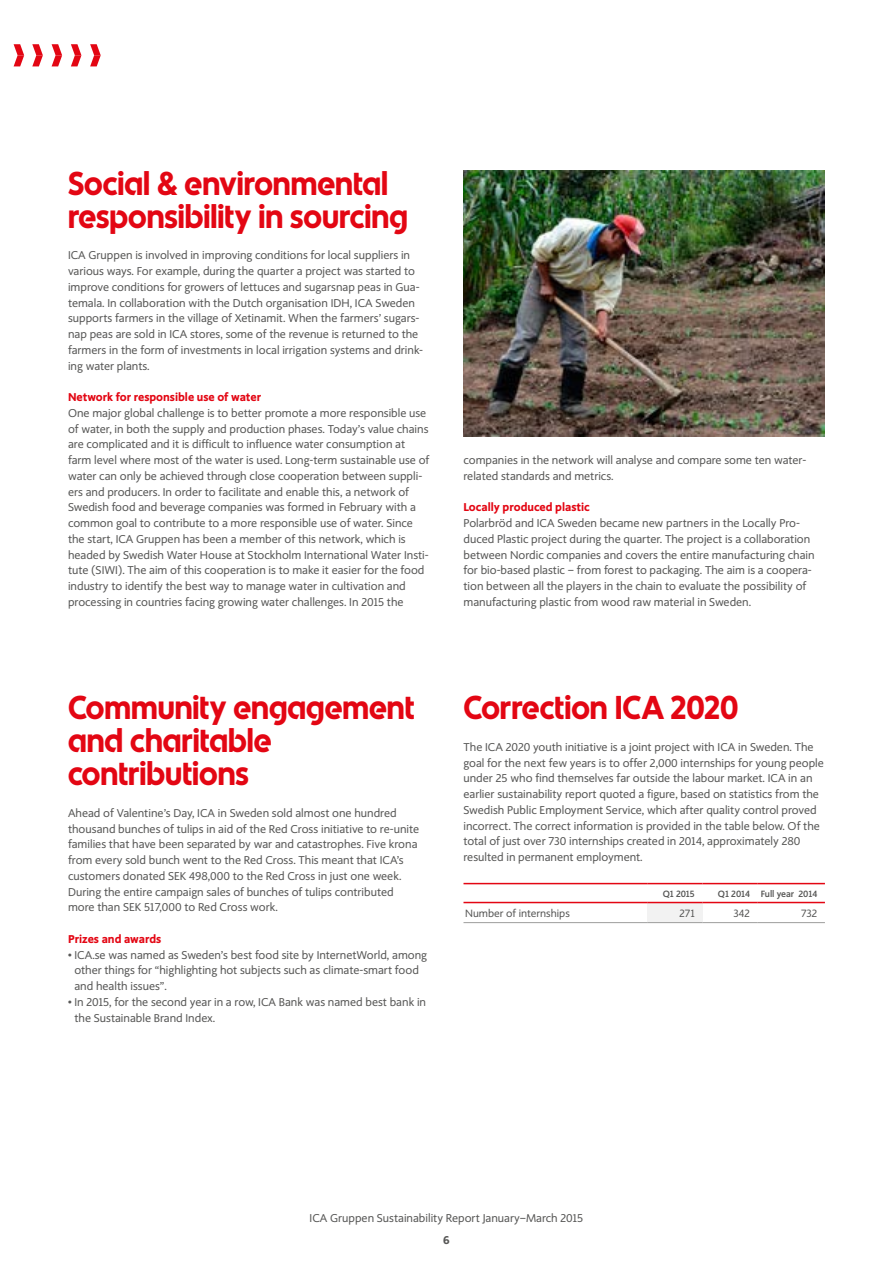
<style>
.page{position:relative;width:893px;height:1263px;background:#fff}
.page>*{position:absolute;margin:0;border:0;box-sizing:border-box;transform-origin:0 0}
.t1{font:700 33px/33px "ICA Rubrik";color:#e30613}
.t2{font:11.25px/15.8px "ICA Text";color:#575756}
.t3{font:900 11.25px "ICA Text";color:#e30613}
.t4{font:900 11.25px "ICA Text";color:#575756}
.t5{font:10.5px "ICA Text";color:#575756}
.t6{font:700 9px "ICA Text";color:#575756}
</style>
<div class="page">
<img style="left:463px;top:170px;width:361px;height:266px">
<div style="left:647px;top:902px;width:55px;height:21px;background:#f2f2f2"></div>
<hr style="left:463px;top:883px;width:184px;height:1px;background:#e30613">
<hr style="left:647px;top:883px;width:55px;height:1px;background:#e30613">
<hr style="left:702px;top:883px;width:56px;height:1px;background:#e30613">
<hr style="left:758px;top:883px;width:67px;height:1px;background:#e30613">
<hr style="left:463px;top:902px;width:184px;height:1px;background:#e30613">
<hr style="left:647px;top:902px;width:55px;height:1px;background:#e30613">
<hr style="left:702px;top:902px;width:56px;height:1px;background:#e30613">
<hr style="left:758px;top:902px;width:67px;height:1px;background:#e30613">
<hr style="left:463px;top:922px;width:184px;height:1px;background:#9d9d9c">
<hr style="left:647px;top:922px;width:55px;height:1px;background:#9d9d9c">
<hr style="left:702px;top:922px;width:56px;height:1px;background:#9d9d9c">
<hr style="left:758px;top:922px;width:67px;height:1px;background:#9d9d9c">
<svg style="left:32px;top:44px;width:11px;height:22px"></svg>
<svg style="left:14px;top:44px;width:10px;height:22px"></svg>
<svg style="left:52px;top:44px;width:10px;height:22px"></svg>
<svg style="left:71px;top:44px;width:10px;height:22px"></svg>
<svg style="left:90px;top:44px;width:11px;height:22px"></svg>
<h1 class="t1" style="left:68px;top:167px;width:341px">Social &amp; environmental responsibility in sourcing</h1>
<p class="t2" style="left:68px;top:248px;width:357px">ICA Gruppen is involved in improving conditions for local suppliers in various ways. For example, during the quarter a project was started to improve conditions for growers of lettuces and sugarsnap peas in Gua&shy;temala. In collaboration with the Dutch organisation IDH, ICA Sweden supports farmers in the village of Xetinamit. When the farmers’ sugars&shy;nap peas are sold in ICA stores, some of the revenue is returned to the farmers in the form of investments in local irrigation systems and drink&shy;ing water plants.</p>
<p class="t3" style="left:68px;top:390px;width:195px">Network for responsible use of water</p>
<p class="t2" style="left:68px;top:405px;width:363px">One major global challenge is to better promote a more responsible use of water, in both the supply and production phases. Today’s value chains are complicated and it is difficult to influence water consumption at farm level where most of the water is used. Long-term sustainable use of water can only be achieved through close cooperation between suppli&shy;ers and producers. In order to facilitate and enable this, a network of Swedish food and beverage companies was formed in February with a common goal to contribute to a more responsible use of water. Since the start, ICA Gruppen has been a member of this network, which is headed by Swedish Water House at Stockholm International Water Insti&shy;tute (SIWI). The aim of this cooperation is to make it easier for the food industry to identify the best way to manage water in cultivation and processing in countries facing growing water challenges. In 2015 the</p>
<p class="t2" style="left:463px;top:452px;width:344px">companies in the network will analyse and compare some ten water&shy;related standards and metrics.</p>
<p class="t3" style="left:463px;top:501px;width:128px">Locally produced plastic</p>
<p class="t2" style="left:463px;top:515px;width:353px">Polarbröd and ICA Sweden became new partners in the Locally Pro&shy;duced Plastic project during the quarter. The project is a collaboration between Nordic companies and covers the entire manufacturing chain for bio-based plastic – from forest to packaging. The aim is a coopera&shy;tion between all the players in the chain to evaluate the possibility of manufacturing plastic from wood raw material in Sweden.</p>
<h1 class="t1" style="left:68px;top:691px;width:348px">Community engagement and charitable contributions</h1>
<p class="t2" style="left:68px;top:805px;width:353px">Ahead of Valentine’s Day, ICA in Sweden sold almost one hundred thousand bunches of tulips in aid of the Red Cross initiative to re-unite families that have been separated by war and catastrophes. Five krona from every sold bunch went to the Red Cross. This meant that ICA’s customers donated SEK 498,000 to the Red Cross in just one week.<br>During the entire campaign sales of bunches of tulips contributed more than SEK 517,000 to Red Cross work.</p>
<p class="t3" style="left:68px;top:932px;width:95px">Prizes and awards</p>
<p class="t2" style="left:74px;top:947px;width:354px;text-indent:-6px">• ICA.se was named as Sweden’s best food site by InternetWorld, among other things for “highlighting hot subjects such as climate-smart food and health issues”.</p>
<p class="t2" style="left:74px;top:994px;width:353px;text-indent:-6px">• In 2015, for the second year in a row, ICA Bank was named best bank in the Sustainable Brand Index.</p>
<h1 class="t1" style="left:463px;top:691px;width:276px">Correction ICA 2020</h1>
<p class="t2" style="left:463px;top:739px;width:362px">The ICA 2020 youth initiative is a joint project with ICA in Sweden. The goal for the next few years is to offer 2,000 internships for young people under 25 who find themselves far outside the labour market. ICA in an earlier sustainability report quoted a figure, based on statistics from the Swedish Public Employment Service, which after quality control proved incorrect. The correct information is provided in the table below. Of the total of just over 730 internships created in 2014, approximately 280 resulted in permanent employment.</p>
<p class="t6" style="left:663px;top:888px;width:34px">Q1 2015</p>
<p class="t6" style="left:718px;top:888px;width:101px">Q1 2014 Full year 2014</p>
<p class="t5" style="left:465px;top:907px;width:106px">Number of internships</p>
<p class="t5" style="left:679px;top:907px;width:17px">271</p>
<p class="t5" style="left:733px;top:907px;width:18px">342</p>
<p class="t5" style="left:801px;top:907px;width:18px">732</p>
<p class="t2" style="left:310px;top:1210px;width:275px">ICA Gruppen Sustainability Report January–March 2015</p>
<p class="t4" style="left:443px;top:1233px;width:8px">6</p>
</div>
